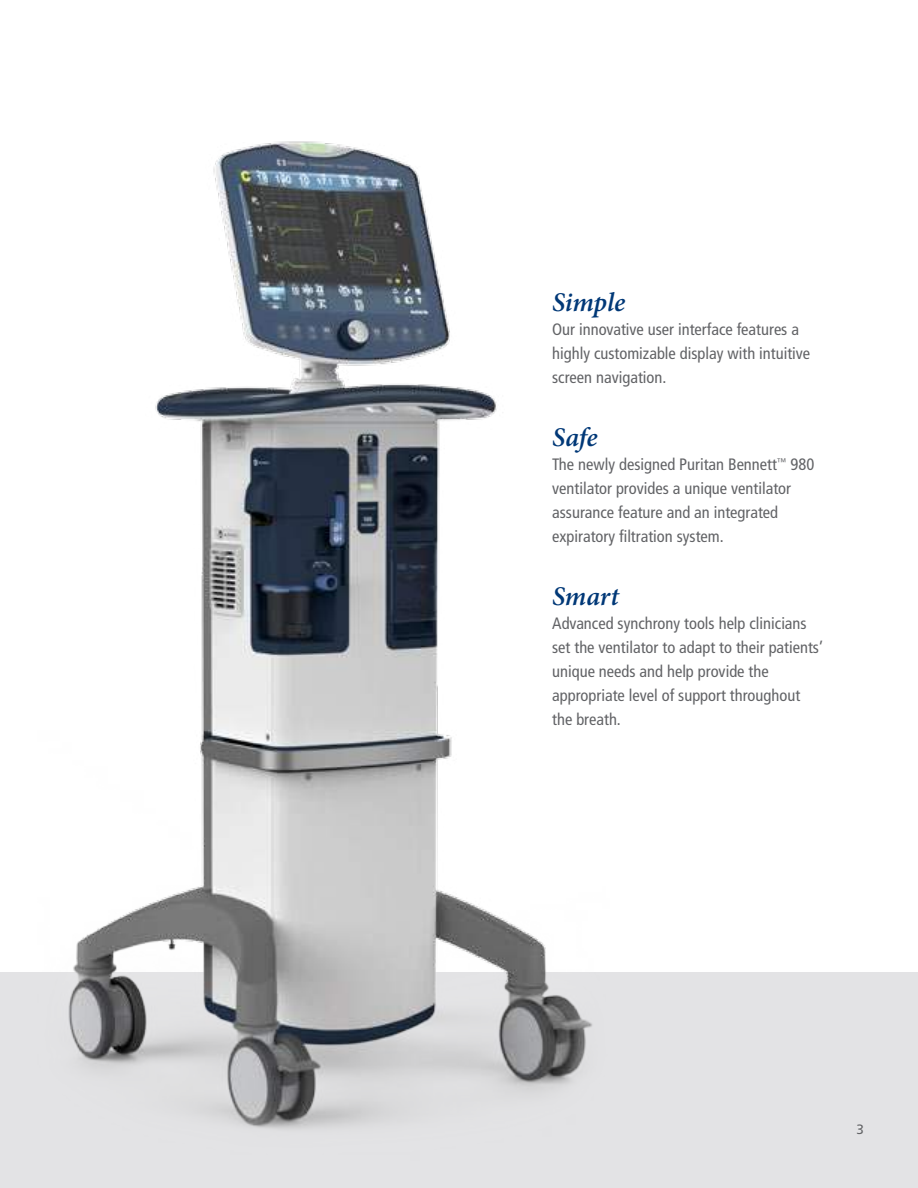
<style>
.page{position:relative;width:918px;height:1188px;background:#fff}
.page>*{position:absolute;margin:0;border:0;box-sizing:border-box;transform-origin:0 0}
.t1{font:italic 600 27px "Minion Pro";letter-spacing:-.01em;color:#003877}
.t2{font:condensed 16.5px/24px "Frutiger LT Std";color:#626366}
.t3{font:13.5px "Frutiger LT Std";color:#626366}
.t4{font:12px "Minion Pro";color:#696b73}
</style>
<div class="page">
<div style="left:0;top:972px;width:918px;height:216px;background:#e3e3e5"></div>
<img style="left:68px;top:141px;width:524px;height:988px">
<h1 class="t1" style="left:552px;top:292px;width:75px">Simple</h1>
<p class="t2" style="left:552px;top:319px;width:260px">Our innovative user interface features a highly customizable display with intuitive screen navigation.</p>
<h1 class="t1" style="left:552px;top:427px;width:47px">Safe</h1>
<p class="t2" style="left:552px;top:454px;width:264px">The newly designed Puritan Bennett<sup>™</sup> 980 ventilator provides a unique ventilator assurance feature and an integrated expiratory filtration system.</p>
<h1 class="t1" style="left:552px;top:586px;width:68px">Smart</h1>
<p class="t2" style="left:552px;top:613px;width:272px">Advanced synchrony tools help clinicians set the ventilator to adapt to their patients’ unique needs and help provide the appropriate level of support throughout the breath.</p>
<p class="t3" style="left:856px;top:1124px;width:9px">3</p>
<p class="t4" style="left:858px;top:1125px;width:7px">3</p>
</div>
